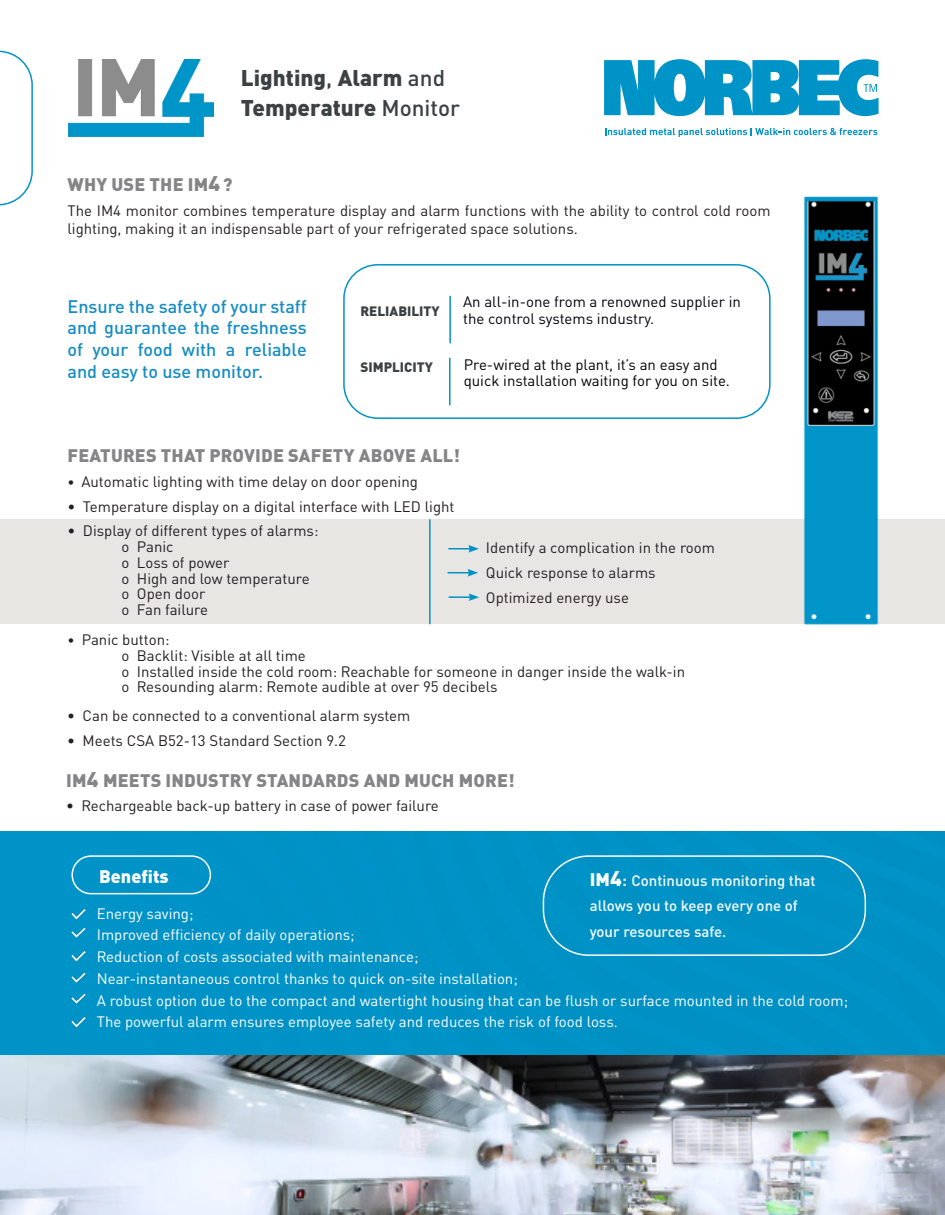
<style>
.page{position:relative;width:945px;height:1215px;background:#fff}
.page>*{position:absolute;margin:0;border:0;box-sizing:border-box;transform-origin:0 0}
.t1{font:900 22.5px/30px "DINOT";color:#3c4143}
.t2{font:500 18px/21.6px "DINOT";color:#178dc3;text-align:justify}
.t3{font:900 18px "DINOT";letter-spacing:.01em;color:#858587}
.t4{font:900 18px "DINOT";color:#fff}
.t5{font:15px/15.8px "DINOT";color:#231f20}
.t6{font:15px/21.8px "DINOT";color:#fff}
.t7{font:500 15px/25.5px "DINOT";color:#f9fcfe}
.t8{font:15px/16.5px "DINOT";color:#000001}
.t9{font:15px/16.5px "DINOT";color:#000009}
.t10{font:900 13.5px "DINOT";color:#3c4143}
.s1{font-weight:500}
.s2{font-size:21px}
.s3{font-size:13.5px}
.s4{font-weight:900;font-size:18px}
.s5{font-weight:900;font-size:21px}
.s6{font-size:18px}
</style>
<div class="page">
<div style="left:343px;top:264px;width:428px;height:155px;border:2px solid #0093c7;border-radius:34px"></div>
<div style="left:0;top:1019px;width:945px;height:37px;background:#0092c6"></div>
<div style="left:0;top:832px;width:945px;height:187px;background:#0093c7"></div>
<div style="left:82px;top:832px;width:863px;height:100px;background:#0092c6"></div>
<div style="left:181px;top:832px;width:764px;height:36px;background:#0092c6"></div>
<svg style="left:0;top:51px;width:33px;height:155px"></svg>
<img style="left:0;top:1056px;width:945px;height:159px">
<div style="left:68px;top:598px;width:258px;height:39px;border:2px solid #fff;border-radius:19px"></div>
<div style="left:627px;top:705px;width:105px;height:39px;border:2px solid #fff;border-radius:19px"></div>
<div style="left:71px;top:855px;width:140px;height:39px;border:2px solid #fff;border-radius:19px"></div>
<div style="left:0;top:519px;width:945px;height:105px;background:#e8e6e3"></div>
<img style="left:803px;top:196px;width:76px;height:429px">
<img style="left:71px;top:907px;width:14px;height:14px">
<img style="left:71px;top:926px;width:14px;height:14px">
<img style="left:71px;top:949px;width:14px;height:14px">
<img style="left:71px;top:971px;width:14px;height:14px">
<img style="left:71px;top:992px;width:14px;height:14px">
<img style="left:71px;top:1015px;width:14px;height:14px">
<div style="left:543px;top:855px;width:323px;height:101px;border:2px solid #fff;border-radius:45px"></div>
<hr style="left:429px;top:519px;width:2px;height:105px;background:#0093c7">
<hr style="left:448px;top:548px;width:23px;height:2px;background:#0093c7">
<svg style="left:468px;top:545px;width:11px;height:8px"></svg>
<hr style="left:448px;top:572px;width:22px;height:2px;background:#0093c7">
<svg style="left:468px;top:569px;width:10px;height:8px"></svg>
<hr style="left:449px;top:596px;width:22px;height:2px;background:#0093c7">
<svg style="left:469px;top:593px;width:10px;height:8px"></svg>
<hr style="left:449px;top:296px;width:2px;height:47px;background:#0093c7">
<hr style="left:449px;top:358px;width:2px;height:47px;background:#0093c7">
<svg style="left:604px;top:59px;width:275px;height:57px;background:#30a7d1"></svg>
<svg style="left:605px;top:128px;width:273px;height:9px"></svg>
<img style="left:68px;top:60px;width:146px;height:77px">
<h1 class="t1" style="left:241px;top:62px;width:221px">Lighting<span class="s1">,</span> Alarm <span class="s1">and<br></span>Temperature <span class="s1">Monitor</span></h1>
<p class="t3" style="left:68px;top:172px;width:166px">WHY USE THE IM<span class="s2">4</span>?</p>
<p class="t5" style="left:68px;top:201px;width:705px;line-height:18px">The IM4 monitor combines temperature display and alarm functions with the ability to control cold room lighting, making it an indispensable part of your refrigerated space solutions.</p>
<p class="t2" style="left:68px;top:295px;width:241px">Ensure the safety of your staff and guarantee the freshness of your food with a reliable and easy to use monitor.</p>
<p class="t9" style="left:463px;top:293px;width:279px">An all-in-one from a renowned supplier in the control systems industry.</p>
<p class="t10" style="left:360px;top:302px;width:81px">RELIABILITY</p>
<p class="t8" style="left:464px;top:356px;width:268px">Pre-wired at the plant, it’s an easy and quick installation waiting for you on site.</p>
<p class="t10" style="left:360px;top:358px;width:74px">SIMPLICITY</p>
<p class="t3" style="left:68px;top:444px;width:394px">FEATURES THAT PROVIDE SAFETY ABOVE ALL!</p>
<p class="t5" style="left:68px;top:473px;width:352px"><span class="s3">•</span> Automatic lighting with time delay on door opening</p>
<p class="t5" style="left:67px;top:498px;width:389px">• Temperature display on a digital interface with LED light</p>
<p class="t5" style="left:121px;top:523px;width:199px;text-indent:-54px">• Display of different types of alarms: o Panic<br>o Loss of power<br>o High and low temperature o Open door<br>o Fan failure</p>
<p class="t5" style="left:486px;top:535px;width:230px;line-height:24.8px">Identify a complication in the room<br>Quick response to alarms<br>Optimized energy use</p>
<p class="t5" style="left:121px;top:632px;width:565px;text-indent:-54px"><span class="s3">•</span> Panic button:<br>o Backlit: Visible at all time<br>o Installed inside the cold room: Reachable for someone in danger inside the walk-in o Resounding alarm: Remote audible at over 95 decibels</p>
<p class="t5" style="left:67px;top:707px;width:345px">• Can be connected to a conventional alarm system</p>
<p class="t5" style="left:67px;top:732px;width:280px">• Meets CSA B52-13 Standard Section 9.2</p>
<p class="t3" style="left:66px;top:769px;width:450px">IM<span class="s2">4</span> MEETS INDUSTRY STANDARDS AND MUCH MORE!</p>
<p class="t5" style="left:66px;top:797px;width:374px">• Rechargeable back-up battery in case of power failure</p>
<p class="t4" style="left:99px;top:865px;width:71px">Benefits</p>
<p class="t6" style="left:97px;top:902px;width:753px">Energy saving;<br>Improved efficiency of daily operations;<br>Reduction of costs associated with maintenance;<br>Near-instantaneous control thanks to quick on-site installation;<br>A robust option due to the compact and watertight housing that can be flush or surface mounted in the cold room; The powerful alarm ensures employee safety and reduces the risk of food loss.</p>
<p class="t7" style="left:590px;top:867px;width:227px"><span class="s4">IM</span><span class="s5">4</span><span class="s6">:</span> Continuous monitoring that allows you to keep every one of your resources safe.</p>
</div>
